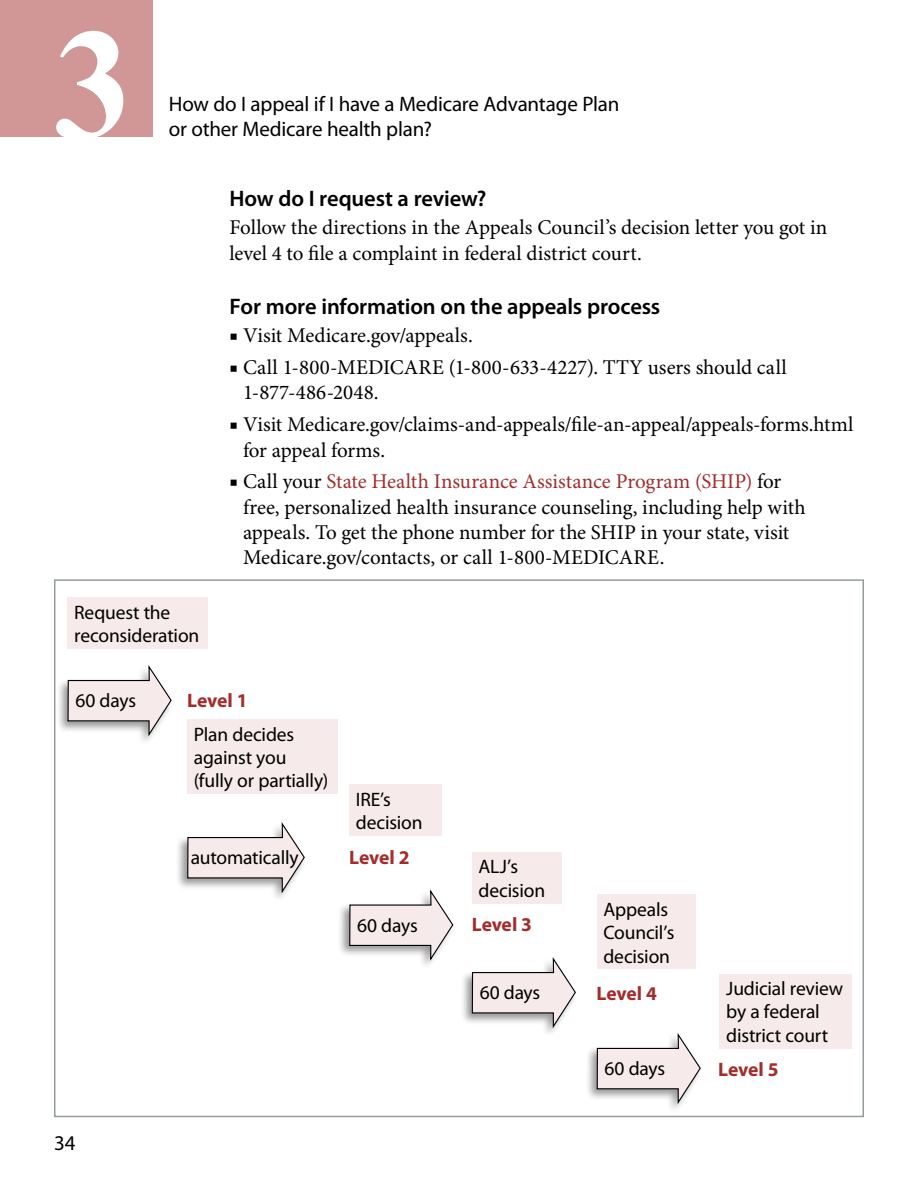
<style>
.page{position:relative;width:918px;height:1188px;background:#fff}
.page>*{position:absolute;margin:0;border:0;box-sizing:border-box;transform-origin:0 0}
.t1{font:700 157.5px "Times New Roman";color:#fff}
.t2{font:600 22.5px "Myriad Pro";letter-spacing:-.005em;color:#000}
.TEXT{font:21px/25.2px "Minion Pro";color:#000}
.t3{font:21px/25.2px "Myriad Pro";letter-spacing:-.01em;color:#000}
.t4{font:19.5px/23.4px "Myriad Pro";letter-spacing:-.01em;color:#000}
.t5{font:700 19.5px "Myriad Pro";letter-spacing:-.01em;color:#a22d2c}
.s1{color:#a22d2c}
</style>
<div class="page">
<div style="left:0;top:0;width:153px;height:137px;background:#d19696"></div>
<div style="left:56px;top:664px;width:117px;height:82px;background:#000;opacity:.4"></div>
<svg style="left:67px;top:664px;width:105px;height:74px"></svg>
<div style="left:175px;top:821px;width:132px;height:83px;background:#000;opacity:.4"></div>
<svg style="left:187px;top:821px;width:119px;height:74px"></svg>
<div style="left:337px;top:889px;width:118px;height:82px;background:#000;opacity:.4"></div>
<svg style="left:349px;top:889px;width:105px;height:74px"></svg>
<div style="left:460px;top:956px;width:118px;height:83px;background:#000;opacity:.4"></div>
<svg style="left:471px;top:956px;width:106px;height:74px"></svg>
<div style="left:585px;top:1032px;width:118px;height:82px;background:#000;opacity:.4"></div>
<svg style="left:596px;top:1032px;width:106px;height:74px"></svg>
<div style="left:68px;top:597px;width:140px;height:52px;background:#f6eaea"></div>
<div style="left:187px;top:719px;width:150px;height:75px;background:#f6eaea"></div>
<div style="left:349px;top:784px;width:93px;height:52px;background:#f6eaea"></div>
<div style="left:472px;top:852px;width:90px;height:51px;background:#f6eaea"></div>
<div style="left:597px;top:894px;width:99px;height:75px;background:#f6eaea"></div>
<div style="left:720px;top:974px;width:132px;height:75px;background:#f6eaea"></div>
<h1 class="t1" style="left:54px;top:-24px;width:80px">3</h1>
<p class="t3" style="left:169px;top:92px;width:452px">How do I appeal if I have a Medicare Advantage Plan or other Medicare health plan?</p>
<h3 class="t2" style="left:230px;top:186px;width:258px">How do I request a review?</h3>
<p class="TEXT" style="left:230px;top:216px;width:599px">Follow the directions in the Appeals Council’s decision letter you got in level 4 to file a complaint in federal district court.</p>
<h3 class="t2" style="left:230px;top:294px;width:432px">For more information on the appeals process</h3>
<p class="TEXT" style="left:230px;top:324px;width:245px">■ Visit Medicare.gov/appeals.</p>
<p class="TEXT" style="left:243px;top:356px;width:545px;text-indent:-14px">■ Call 1-800-MEDICARE (1-800-633-4227). TTY users should call<br>1-877-486-2048.</p>
<p class="TEXT" style="left:243px;top:413px;width:612px;text-indent:-14px">■ Visit Medicare.gov/claims-and-appeals/file-an-appeal/appeals-forms.html for appeal forms.</p>
<p class="TEXT" style="left:243px;top:470px;width:564px;text-indent:-14px">■ Call your <span class="s1">State Health Insurance Assistance Program (SHIP)</span> for free, personalized health insurance counseling, including help with appeals. To get the phone number for the SHIP in your state, visit Medicare.gov/contacts, or call 1-800-MEDICARE.</p>
<p class="t4" style="left:74px;top:601px;width:127px">Request the reconsideration</p>
<p class="t4" style="left:75px;top:689px;width:62px">60 days</p>
<p class="t3" style="left:54px;top:1131px;width:23px">34</p>
<p class="t5" style="left:187px;top:689px;width:62px">Level 1</p>
<p class="t4" style="left:194px;top:723px;width:136px">Plan decides against you (fully or partially)</p>
<p class="t4" style="left:191px;top:846px;width:110px">automatically</p>
<p class="t4" style="left:356px;top:788px;width:68px">IRE’s decision</p>
<p class="t5" style="left:349px;top:846px;width:62px">Level 2</p>
<p class="t4" style="left:357px;top:914px;width:62px">60 days</p>
<p class="t4" style="left:479px;top:855px;width:68px">ALJ’s decision</p>
<p class="t5" style="left:472px;top:914px;width:62px">Level 3</p>
<p class="t4" style="left:480px;top:981px;width:62px">60 days</p>
<p class="t4" style="left:603px;top:898px;width:73px">Appeals<br>Council’s decision</p>
<p class="t5" style="left:597px;top:983px;width:62px">Level 4</p>
<p class="t4" style="left:605px;top:1057px;width:62px">60 days</p>
<p class="t4" style="left:726px;top:977px;width:118px">Judicial review by a federal district court</p>
<p class="t5" style="left:718px;top:1058px;width:62px">Level 5</p>
</div>
